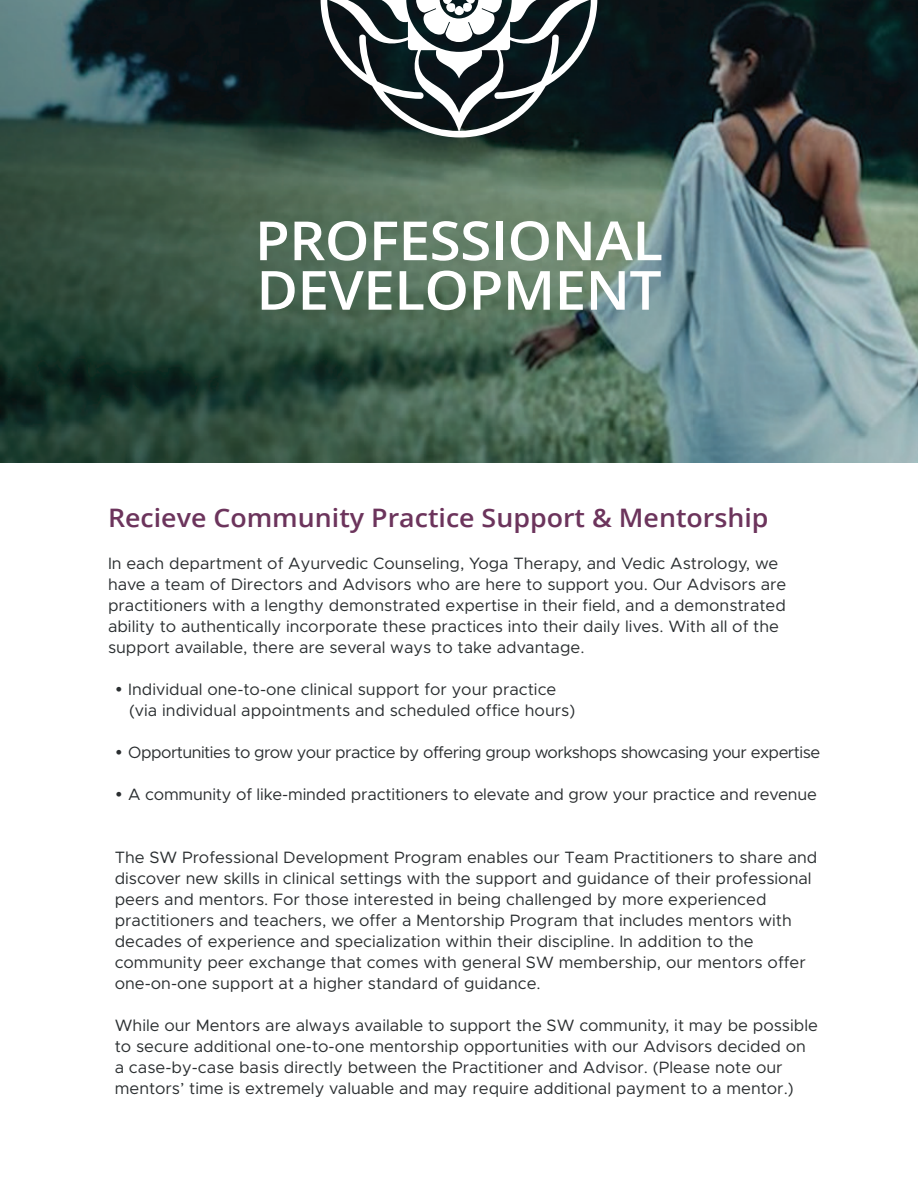
<style>
.page{position:relative;width:918px;height:1188px;background:#fff}
.page>*{position:absolute;margin:0;border:0;box-sizing:border-box;transform-origin:0 0}
.t1{font:600 54px/49.5px "Open Sans";letter-spacing:-.01em;color:#fff;scale:1.05 1}
.t2{font:600 25.5px "Open Sans";color:#6c345c;scale:1.05 1}
.t3{font:16.5px/21px "Metropolis";color:#2a2e30}
.t4{font:16.5px "Metropolis";letter-spacing:-.03em;color:#2a2e30}
.s1{font-family:"Europa";font-weight:700}
</style>
<div class="page">
<img style="left:1px;top:0;width:917px;height:462px">
<svg style="left:320px;top:0;width:278px;height:138px"></svg>
<h1 class="t1" style="left:255px;top:215px;width:390px">PROFESSIONAL<br>DEVELOPMENT</h1>
<h2 class="t2" style="left:108px;top:500px;width:631px">Recieve Community Practice Support &amp; Mentorship</h2>
<p class="t3" style="left:108px;top:553px;width:680px">In each department of Ayurvedic Counseling, Yoga Therapy, and Vedic Astrology, we have a team of Directors and Advisors who are here to support you. Our Advisors are practitioners with a lengthy demonstrated expertise in their field, and a demonstrated ability to authentically incorporate these practices into their daily lives. With all of the support available, there are several ways to take advantage.</p>
<p class="t3" style="left:129px;top:679px;width:448px;text-indent:-14px"><span class="s1">•</span> Individual one-to-one clinical support for your practice (via individual appointments and scheduled office hours)</p>
<p class="t4" style="left:115px;top:742px;width:707px"><span class="s1">•</span> Opportunities to grow your practice by offering group workshops showcasing your expertise</p>
<p class="t3" style="left:115px;top:784px;width:704px"><span class="s1">•</span> A community of like-minded practitioners to elevate and grow your practice and revenue</p>
<p class="t3" style="left:115px;top:847px;width:704px">The SW Professional Development Program enables our Team Practitioners to share and discover new skills in clinical settings with the support and guidance of their professional peers and mentors. For those interested in being challenged by more experienced practitioners and teachers, we offer a Mentorship Program that includes mentors with decades of experience and specialization within their discipline. In addition to the community peer exchange that comes with general SW membership, our mentors offer one-on-one support at a higher standard of guidance.</p>
<p class="t3" style="left:115px;top:1015px;width:705px">While our Mentors are always available to support the SW community, it may be possible to secure additional one-to-one mentorship opportunities with our Advisors decided on a case-by-case basis directly between the Practitioner and Advisor. (Please note our mentors’ time is extremely valuable and may require additional payment to a mentor.)</p>
</div>
